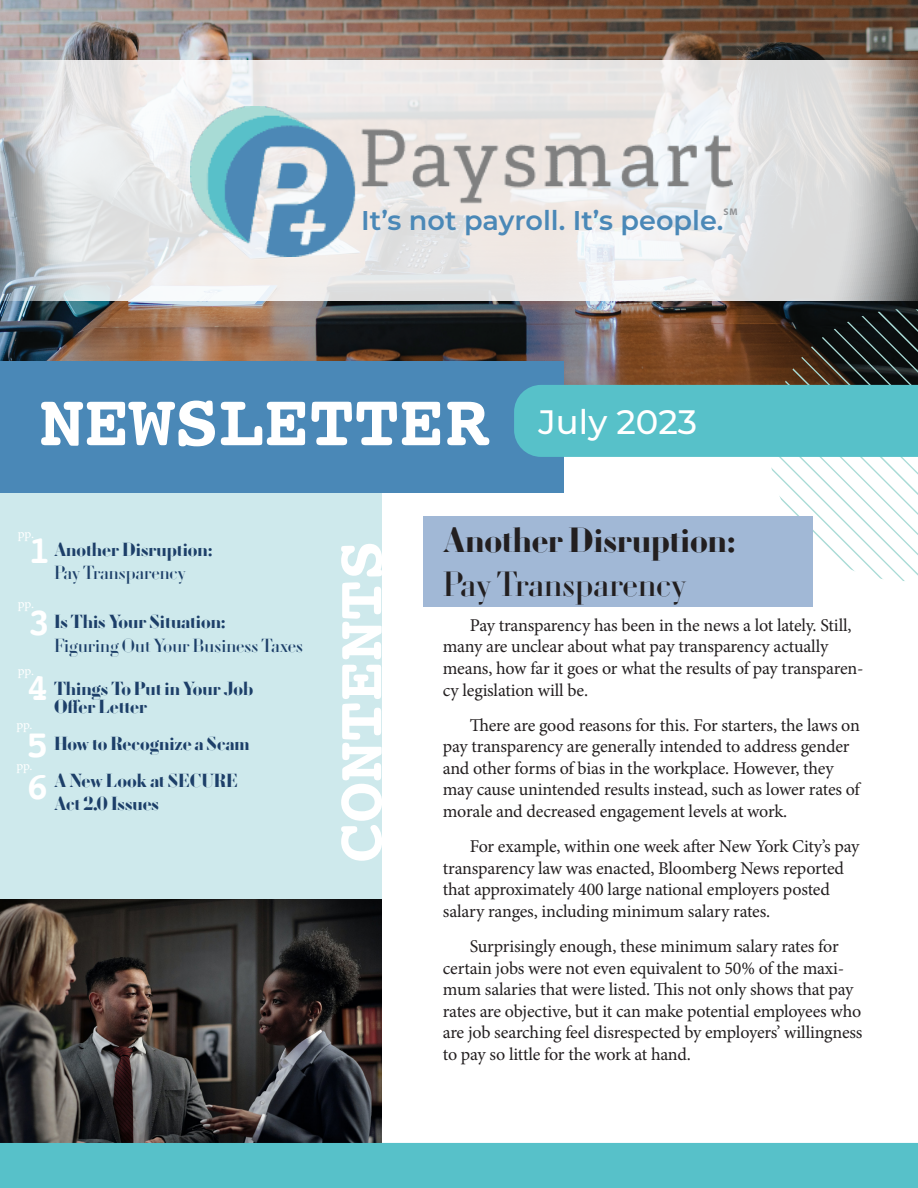
<style>
.page{position:relative;width:918px;height:1188px;background:#fff}
.page>*{position:absolute;margin:0;border:0;box-sizing:border-box;transform-origin:0 0}
.t1{font:700 75px "Courier";color:#fff}
.t2{font:700 67.2px "Courier";color:#fff}
.t3{font:700 38.4px "Courier";color:#fff}
.heading_1{font:700 36px/43.2px "Louvette Banner";color:#231f20}
.t4{font:100 33.9px "Montserrat";color:#fff}
.t5{font:100 27.15px "Montserrat";color:#4a88b7}
.contents_heading{font:700 19.5px/23.4px "Louvette Banner";color:#1d3f69}
.contents_heading-2{font:19.5px/23.4px "Louvette Banner";color:#1d3f69}
.text{font:18px/21.6px "Minion Pro";letter-spacing:-.015em;color:#231f20}
.t6{font:13.05px "Minion Pro";letter-spacing:-.01em;color:#fff}
.t7{font:700 9.6px "Myriad Pro";color:#919396}
.s1{font-weight:400}
.s2{font-weight:700}
</style>
<div class="page">
<img style="left:0;top:899px;width:382px;height:244px">
<div style="left:0;top:492px;width:382px;height:407px;background:#cee9ec"></div>
<img style="left:0;top:0;width:918px;height:361px">
<div style="left:0;top:361px;width:564px;height:131px;background:#4a88b7"></div>
<svg style="left:514px;top:309px;width:404px;height:272px"></svg>
<div style="left:423px;top:516px;width:390px;height:90px;background:#a1b8d6"></div>
<div style="left:0;top:1143px;width:918px;height:45px;background:#57c1c9"></div>
<svg style="left:0;top:60px;width:918px;height:241px;background:#ddd"></svg>
<img style="left:190px;top:106px;width:169px;height:151px">
<img style="left:353px;top:99px;width:379px;height:104px">
<p class="t5" style="left:361px;top:202px;width:364px">It’s not payroll. It’s people.</p>
<p class="t7" style="left:724px;top:206px;width:16px">SM</p>
<p class="t1" style="left:39px;top:361px;width:451px">NEWSLETTER</p>
<p class="t4" style="left:539px;top:399px;width:160px">July 2023</p>
<p class="t6" style="left:18px;top:525px;width:18px">pp.</p>
<p class="t3" style="left:28px;top:520px;width:25px">1</p>
<p class="contents_heading" style="left:54px;top:539px;width:160px">Another Disruption:<br><span class="s1">Pay Transparency</span></p>
<p class="contents_heading-2" style="left:54px;top:611px;width:251px"><span class="s2">Is This Your Situation:<br></span>Figuring Out Your Business Taxes</p>
<p class="contents_heading" style="left:54px;top:680px;width:201px;line-height:18px">Things To Put in Your Job<br>Offer Letter</p>
<p class="contents_heading" style="left:54px;top:733px;width:197px">How to Recognize a Scam</p>
<p class="contents_heading" style="left:54px;top:770px;width:185px">A New Look at SECURE<br>Act 2.0 Issues</p>
<p class="t6" style="left:18px;top:595px;width:18px">pp.</p>
<p class="t3" style="left:28px;top:592px;width:25px">3</p>
<p class="t6" style="left:18px;top:662px;width:18px">pp.</p>
<p class="t3" style="left:26px;top:657px;width:25px">4</p>
<p class="t3" style="left:26px;top:714px;width:25px">5</p>
<p class="t6" style="left:16px;top:716px;width:18px">pp.</p>
<p class="t6" style="left:16px;top:757px;width:18px">pp.</p>
<p class="t3" style="left:26px;top:756px;width:25px">6</p>
<p class="t2" style="left:306px;top:863px;width:324px;rotate:-90deg">CONTENTS</p>
<p class="heading_1" style="left:443px;top:520px;width:295px">Another Disruption:<br><span class="s1">Pay Transparency</span></p>
<p class="text" style="left:443px;top:614px;width:422px;text-indent:27px">Pay transparency has been in the news a lot lately. Still, many are unclear about what pay transparency actually means, how far it goes or what the results of pay transparen&shy;cy legislation will be.</p>
<p class="text" style="left:443px;top:714px;width:419px;text-indent:27px">There are good reasons for this. For starters, the laws on pay transparency are generally intended to address gender and other forms of bias in the workplace. However, they may cause unintended results instead, such as lower rates of morale and decreased engagement levels at work.</p>
<p class="text" style="left:443px;top:836px;width:418px;text-indent:27px">For example, within one week after New York City’s pay transparency law was enacted, Bloomberg News reported that approximately 400 large national employers posted salary ranges, including minimum salary rates.</p>
<p class="text" style="left:443px;top:936px;width:421px;text-indent:27px">Surprisingly enough, these minimum salary rates for certain jobs were not even equivalent to 50% of the maxi&shy;mum salaries that were listed. This not only shows that pay rates are objective, but it can make potential employees who are job searching feel disrespected by employers’ willingness to pay so little for the work at hand.</p>
</div>
